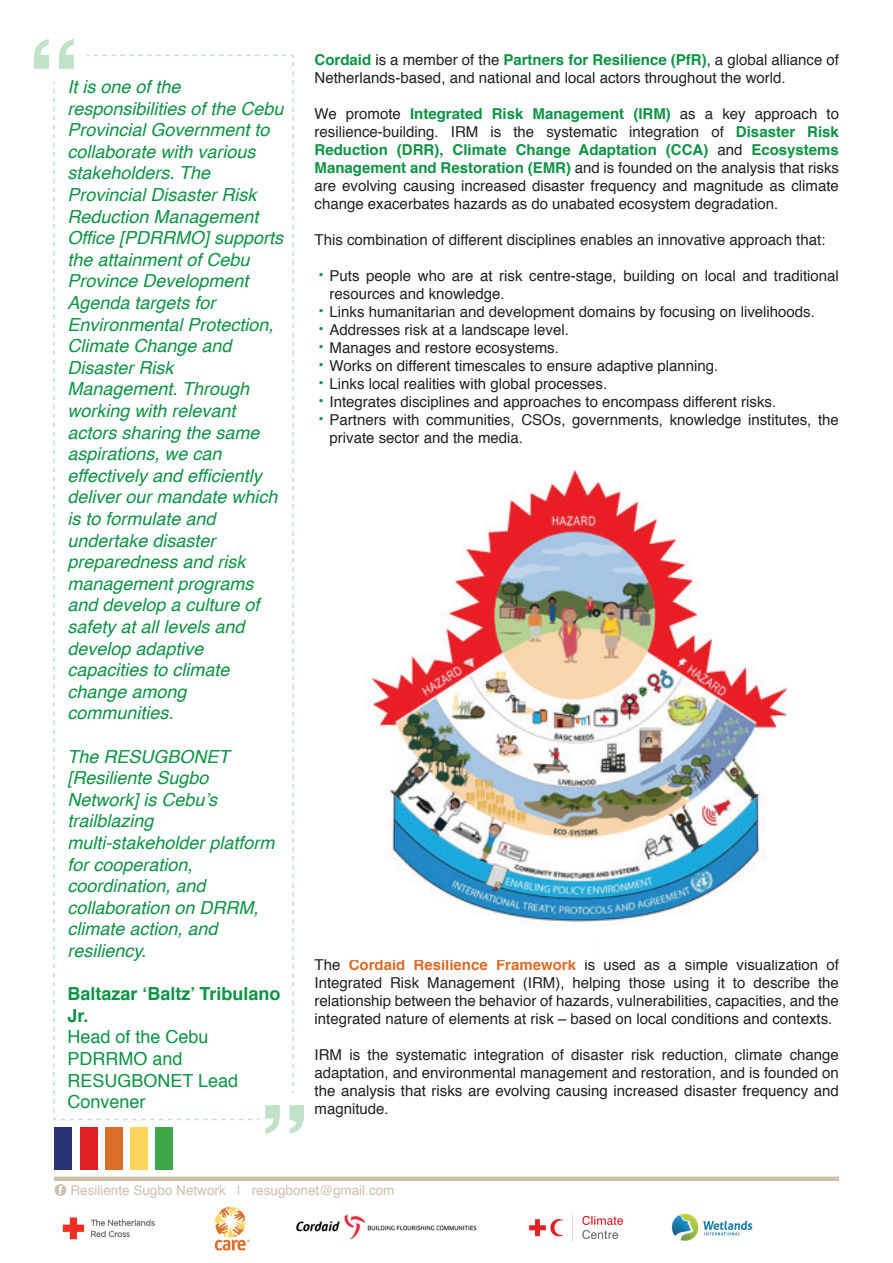
<style>
.page{position:relative;width:893px;height:1263px;background:#fff}
.page>*{position:absolute;margin:0;border:0;box-sizing:border-box;transform-origin:0 0}
.t1{font:italic 18px/21.6px "Helvetica";color:#0d9344}
.t2{font:18px/21.6px "Helvetica";color:#0d9344}
.t3{font:700 18px/21.6px "Helvetica";color:#0d9344}
.t4{font:15px/18px "Helvetica";color:#231f20;text-align:justify}
.t5{font:13.5px "Helvetica";color:#ccc0ab}
.s1{font-weight:700;color:#0d9344}
.s2{color:#0d9344}
.s3{font-weight:700;color:#da6d27}
</style>
<div class="page">
<img style="left:367px;top:469px;width:421px;height:454px">
<svg style="left:34px;top:39px;width:270px;height:1095px"></svg>
<div style="left:755px;top:734px;width:12px;height:60px;background:#fff"></div>
<svg style="left:385px;top:725px;width:14px;height:64px"></svg>
<div style="left:54px;top:1127px;width:18px;height:43px;background:#273173"></div>
<div style="left:80px;top:1127px;width:18px;height:43px;background:#e01f27"></div>
<div style="left:105px;top:1127px;width:18px;height:43px;background:#da6d27"></div>
<div style="left:130px;top:1127px;width:18px;height:43px;background:#fcd75c"></div>
<div style="left:155px;top:1127px;width:18px;height:43px;background:#3ca648"></div>
<img style="left:529px;top:1213px;width:94px;height:29px">
<img style="left:214px;top:1206px;width:36px;height:45px">
<img style="left:671px;top:1213px;width:82px;height:28px">
<img style="left:62px;top:1217px;width:92px;height:22px">
<img style="left:296px;top:1214px;width:181px;height:26px">
<svg style="left:54px;top:1184px;width:12px;height:12px"></svg>
<div style="left:54px;top:1176px;width:785px;height:5px;background:#ccc0ab"></div>
<p class="t1" style="left:68px;top:76px;width:218px">It is one of the responsibilities of the Cebu<br>Provincial Government to collaborate with various stakeholders. The<br>Provincial Disaster Risk<br>Reduction Management<br>Office [PDRRMO] supports the attainment of Cebu<br>Province Development<br>Agenda targets for<br>Environmental Protection,<br>Climate Change and<br>Disaster Risk<br>Management. Through working with relevant actors sharing the same aspirations, we can effectively and efficiently deliver our mandate which is to formulate and undertake disaster preparedness and risk management programs and develop a culture of safety at all levels and develop adaptive capacities to climate change among communities.</p>
<p class="t1" style="left:68px;top:746px;width:209px">The RESUGBONET [Resiliente Sugbo<br>Network] is Cebu’s trailblazing multi-stakeholder platform for cooperation, coordination, and collaboration on DRRM, climate action, and resiliency.</p>
<p class="t3" style="left:68px;top:983px;width:215px">Baltazar ‘Baltz’ Tribulano<br>Jr.</p>
<p class="t2" style="left:68px;top:1027px;width:172px">Head of the Cebu<br>PDRRMO and<br>RESUGBONET Lead<br>Convener</p>
<p class="t4" style="left:315px;top:51px;width:526px"><span class="s1">Cordaid</span> is a member of the <span class="s1">Partners for Resilience (PfR)</span>, a global alliance of<br>Netherlands-based, and national and local actors throughout the world.</p>
<p class="t4" style="left:315px;top:105px;width:526px">We promote <span class="s1">Integrated Risk Management (IRM)</span> as a key approach to resilience-building. IRM is the systematic integration of <span class="s1">Disaster Risk Reduction (DRR), Climate Change Adaptation (CCA)</span> and <span class="s1">Ecosystems Management and Restoration (EMR)</span> and is founded on the analysis that risks are evolving causing increased disaster frequency and magnitude as climate change exacerbates hazards as do unabated ecosystem degradation.</p>
<p class="t4" style="left:315px;top:231px;width:512px">This combination of different disciplines enables an innovative approach that:</p>
<p class="t4" style="left:330px;top:267px;width:511px;text-indent:-11px"><span class="s2">•</span> Puts people who are at risk centre-stage, building on local and traditional resources and knowledge.</p>
<p class="t4" style="left:318px;top:303px;width:498px"><span class="s2">•</span> Links humanitarian and development domains by focusing on livelihoods.</p>
<p class="t4" style="left:318px;top:321px;width:252px"><span class="s2">•</span> Addresses risk at a landscape level.</p>
<p class="t4" style="left:318px;top:339px;width:242px"><span class="s2">•</span> Manages and restore ecosystems.</p>
<p class="t4" style="left:318px;top:357px;width:401px"><span class="s2">•</span> Works on different timescales to ensure adaptive planning.</p>
<p class="t4" style="left:318px;top:375px;width:290px"><span class="s2">•</span> Links local realities with global processes.</p>
<p class="t4" style="left:318px;top:393px;width:459px"><span class="s2">•</span> Integrates disciplines and approaches to encompass different risks.</p>
<p class="t4" style="left:330px;top:411px;width:511px;text-indent:-11px"><span class="s2">•</span> Partners with communities, CSOs, governments, knowledge institutes, the private sector and the media.</p>
<p class="t4" style="left:315px;top:956px;width:526px">The <span class="s3">Cordaid Resilience Framework</span> is used as a simple visualization of Integrated Risk Management (IRM), helping those using it to describe the relationship between the behavior of hazards, vulnerabilities, capacities, and the integrated nature of elements at risk – based on local conditions and contexts.</p>
<p class="t4" style="left:315px;top:1046px;width:526px">IRM is the systematic integration of disaster risk reduction, climate change adaptation, and environmental management and restoration, and is founded on the analysis that risks are evolving causing increased disaster frequency and magnitude.</p>
<p class="t5" style="left:70px;top:1180px;width:326px">Resiliente Sugbo Network | resugbonet@gmail.com</p>
</div>
